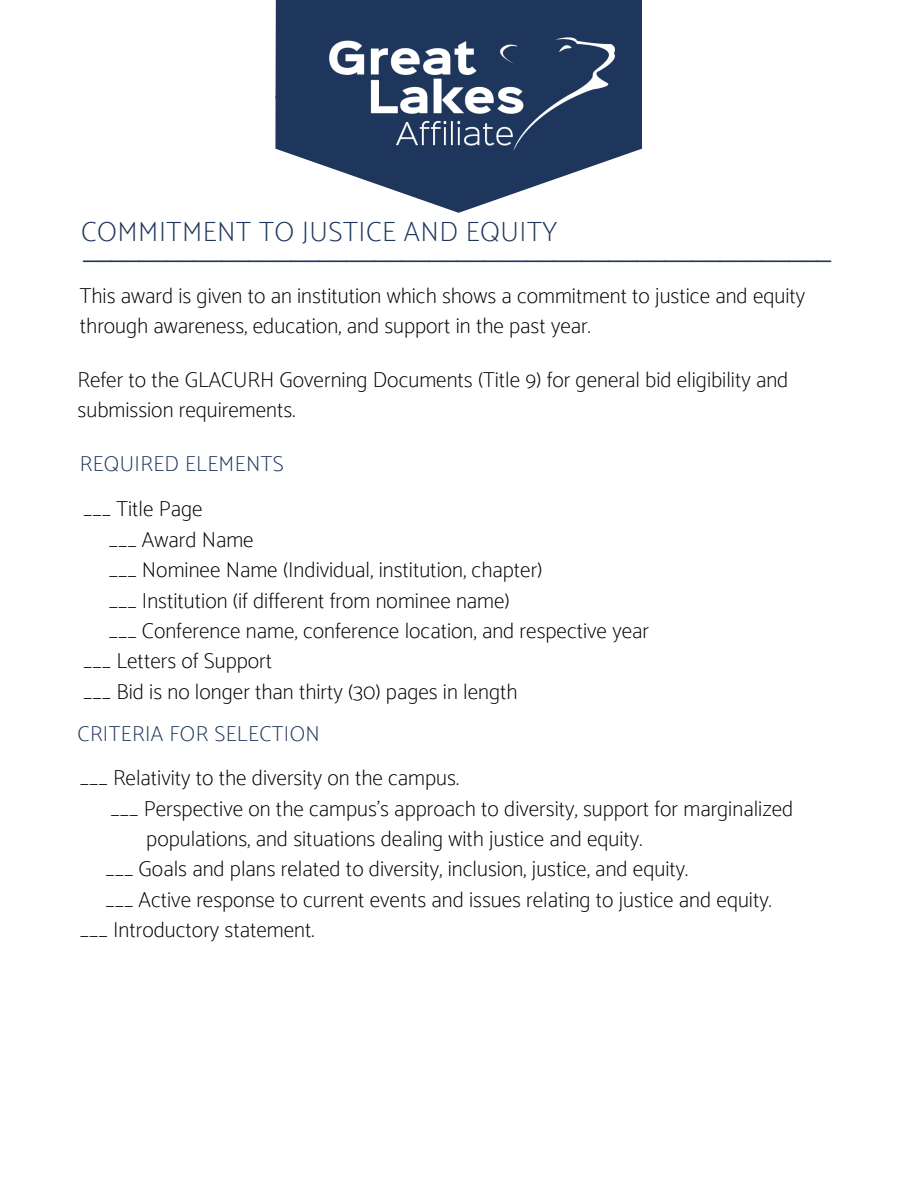
<style>
.page{position:relative;width:918px;height:1188px;background:#fff}
.page>*{position:absolute;margin:0;border:0;box-sizing:border-box;transform-origin:0 0}
.t1{font:100 28.05px "Catamaran";letter-spacing:.02em;color:#1e365c}
.t2{font:24.9px "Arimo";color:#1e365c}
.t3{font:100 21.75px/30.3px "Catamaran";color:#000}
.t4{font:100 21.75px "Catamaran";letter-spacing:.02em;color:#1e365c}
</style>
<div class="page">
<svg style="left:275px;top:96px;width:366px;height:117px"></svg>
<div style="left:276px;top:0;width:365px;height:98px;background:#1e365c"></div>
<img style="left:327px;top:37px;width:287px;height:116px">
<p class="t1" style="left:81px;top:215px;width:478px">COMMITMENT TO JUSTICE AND EQUITY</p>
<p class="t2" style="left:84px;top:234px;width:749px">______________________________________________________</p>
<p class="t3" style="left:80px;top:280px;width:727px">This award is given to an institution which shows a commitment to justice and equity through awareness, education, and support in the past year.</p>
<p class="t3" style="left:78px;top:364px;width:712px">Refer to the GLACURH Governing Documents (Title 9) for general bid eligibility and submission requirements.</p>
<p class="t4" style="left:80px;top:451px;width:205px">REQUIRED ELEMENTS</p>
<p class="t3" style="left:83px;top:494px;width:121px">___ Title Page</p>
<p class="t3" style="left:109px;top:524px;width:147px">___ Award Name</p>
<p class="t3" style="left:109px;top:554px;width:435px">___ Nominee Name (Individual, institution, chapter)</p>
<p class="t3" style="left:109px;top:585px;width:403px">___ Institution (if different from nominee name)</p>
<p class="t3" style="left:109px;top:615px;width:542px">___ Conference name, conference location, and respective year</p>
<p class="t3" style="left:83px;top:646px;width:190px">___ Letters of Support</p>
<p class="t3" style="left:83px;top:676px;width:436px">___ Bid is no longer than thirty (30) pages in length</p>
<p class="t4" style="left:78px;top:721px;width:244px">CRITERIA FOR SELECTION</p>
<p class="t3" style="left:80px;top:763px;width:381px">___ Relativity to the diversity on the campus.</p>
<p class="t3" style="left:111px;top:793px;width:684px">___ Perspective on the campus’s approach to diversity, support for marginalized</p>
<p class="t3" style="left:146px;top:823px;width:498px">populations, and situations dealing with justice and equity.</p>
<p class="t3" style="left:105px;top:854px;width:584px">___ Goals and plans related to diversity, inclusion, justice, and equity.</p>
<p class="t3" style="left:105px;top:884px;width:668px">___ Active response to current events and issues relating to justice and equity.</p>
<p class="t3" style="left:80px;top:914px;width:236px">___ Introductory statement.</p>
</div>
